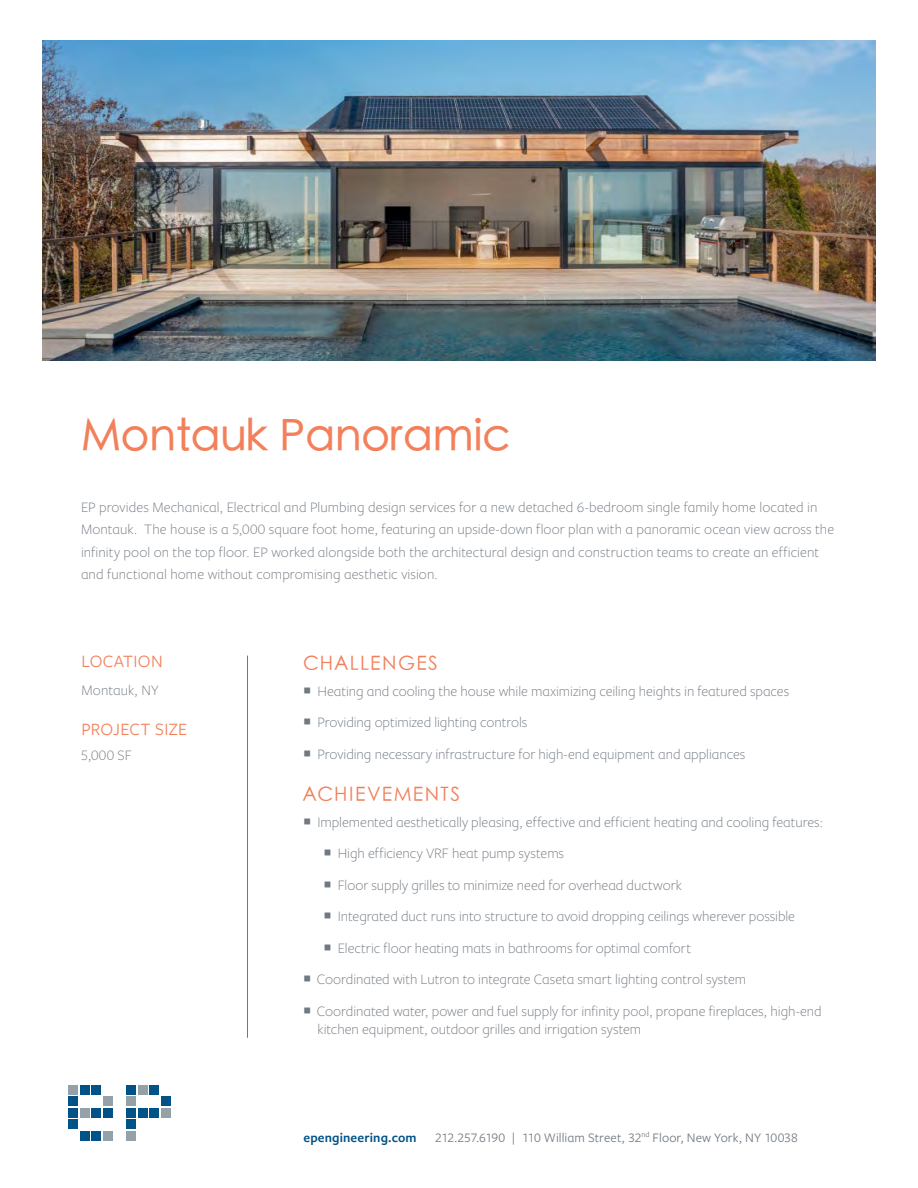
<style>
.page{position:relative;width:918px;height:1188px;background:#fff}
.page>*{position:absolute;margin:0;border:0;box-sizing:border-box;transform-origin:0 0}
.t1{font:500 43.5px "ST Heiti TC";color:#f2805a}
.t2{font:300 19.5px "ST Heiti TC";letter-spacing:.07em;color:#f2805a}
.t3{font:18px "Freight Sans Pro";letter-spacing:.015em;color:#f2805a}
.t4{font:300 15px/22.5px "Freight Sans Pro";color:#707880}
.t5{font:13.5px "Freight Sans Pro";letter-spacing:.005em;color:#707880}
.t6{font:600 13.5px "Freight Sans Pro";letter-spacing:.01em;color:#005287}
</style>
<div class="page">
<img style="left:42px;top:40px;width:834px;height:320px">
<div style="left:68px;top:1085px;width:10px;height:9px;background:#94a1a8"></div>
<div style="left:80px;top:1085px;width:9px;height:9px;background:#005287"></div>
<div style="left:92px;top:1085px;width:9px;height:9px;background:#005287"></div>
<div style="left:103px;top:1097px;width:9px;height:9px;background:#94a1a8"></div>
<div style="left:103px;top:1108px;width:9px;height:9px;background:#005287"></div>
<div style="left:92px;top:1108px;width:9px;height:9px;background:#005287"></div>
<div style="left:80px;top:1108px;width:9px;height:9px;background:#94a1a8"></div>
<div style="left:68px;top:1108px;width:10px;height:9px;background:#005287"></div>
<div style="left:68px;top:1120px;width:10px;height:9px;background:#005287"></div>
<div style="left:80px;top:1131px;width:9px;height:10px;background:#005287"></div>
<div style="left:92px;top:1131px;width:9px;height:10px;background:#005287"></div>
<div style="left:103px;top:1131px;width:9px;height:10px;background:#94a1a8"></div>
<div style="left:68px;top:1097px;width:10px;height:9px;background:#005287"></div>
<div style="left:126px;top:1085px;width:10px;height:9px;background:#005287"></div>
<div style="left:138px;top:1085px;width:9px;height:9px;background:#94a1a8"></div>
<div style="left:150px;top:1085px;width:9px;height:9px;background:#005287"></div>
<div style="left:161px;top:1097px;width:9px;height:9px;background:#005287"></div>
<div style="left:161px;top:1108px;width:9px;height:9px;background:#94a1a8"></div>
<div style="left:150px;top:1108px;width:9px;height:9px;background:#005287"></div>
<div style="left:138px;top:1108px;width:9px;height:9px;background:#005287"></div>
<div style="left:126px;top:1108px;width:10px;height:9px;background:#005287"></div>
<div style="left:126px;top:1120px;width:10px;height:9px;background:#005287"></div>
<div style="left:126px;top:1131px;width:10px;height:10px;background:#94a1a8"></div>
<div style="left:126px;top:1097px;width:10px;height:9px;background:#94a1a8"></div>
<hr style="left:247px;top:656px;width:1px;height:382px;background:#707880">
<h1 class="t1" style="left:81px;top:413px;width:431px">Montauk Panoramic</h1>
<p class="t4" style="left:81px;top:495px;width:755px">EP provides Mechanical, Electrical and Plumbing design services for a new detached 6-bedroom single family home located in Montauk. The house is a 5,000 square foot home, featuring an upside-down floor plan with a panoramic ocean view across the infinity pool on the top floor. EP worked alongside both the architectural design and construction teams to create an efficient and functional home without compromising aesthetic vision.</p>
<p class="t3" style="left:81px;top:649px;width:83px">LOCATION</p>
<p class="t4" style="left:82px;top:678px;width:79px">Montauk, NY</p>
<p class="t3" style="left:81px;top:717px;width:107px">PROJECT SIZE</p>
<p class="t4" style="left:81px;top:743px;width:52px">5,000 SF</p>
<h2 class="t2" style="left:303px;top:647px;width:136px">CHALLENGES</h2>
<p class="t4" style="left:317px;top:674px;width:473px;line-height:31.5px">Heating and cooling the house while maximizing ceiling heights in featured spaces<br>Providing optimized lighting controls<br>Providing necessary infrastructure for high-end equipment and appliances</p>
<h2 class="t2" style="left:302px;top:778px;width:159px">ACHIEVEMENTS</h2>
<p class="t4" style="left:317px;top:810px;width:507px">Implemented aesthetically pleasing, effective and efficient heating and cooling features:</p>
<p class="t4" style="left:338px;top:842px;width:228px">High efficiency VRF heat pump systems</p>
<p class="t4" style="left:338px;top:873px;width:346px">Floor supply grilles to minimize need for overhead ductwork</p>
<p class="t4" style="left:338px;top:905px;width:459px">Integrated duct runs into structure to avoid dropping ceilings wherever possible</p>
<p class="t4" style="left:338px;top:936px;width:355px">Electric floor heating mats in bathrooms for optimal comfort</p>
<p class="t4" style="left:317px;top:968px;width:431px">Coordinated with Lutron to integrate Caseta smart lighting control system</p>
<p class="t4" style="left:317px;top:999px;width:506px">Coordinated water, power and fuel supply for infinity pool, propane fireplaces, high-end</p>
<p class="t4" style="left:318px;top:1017px;width:325px">kitchen equipment, outdoor grilles and irrigation system</p>
<p class="t6" style="left:303px;top:1128px;width:115px">epengineering.com</p>
<p class="t5" style="left:435px;top:1129px;width:364px">212.257.6190 | 110 William Street, 32<sup>nd</sup> Floor, New York, NY 10038</p>
</div>
